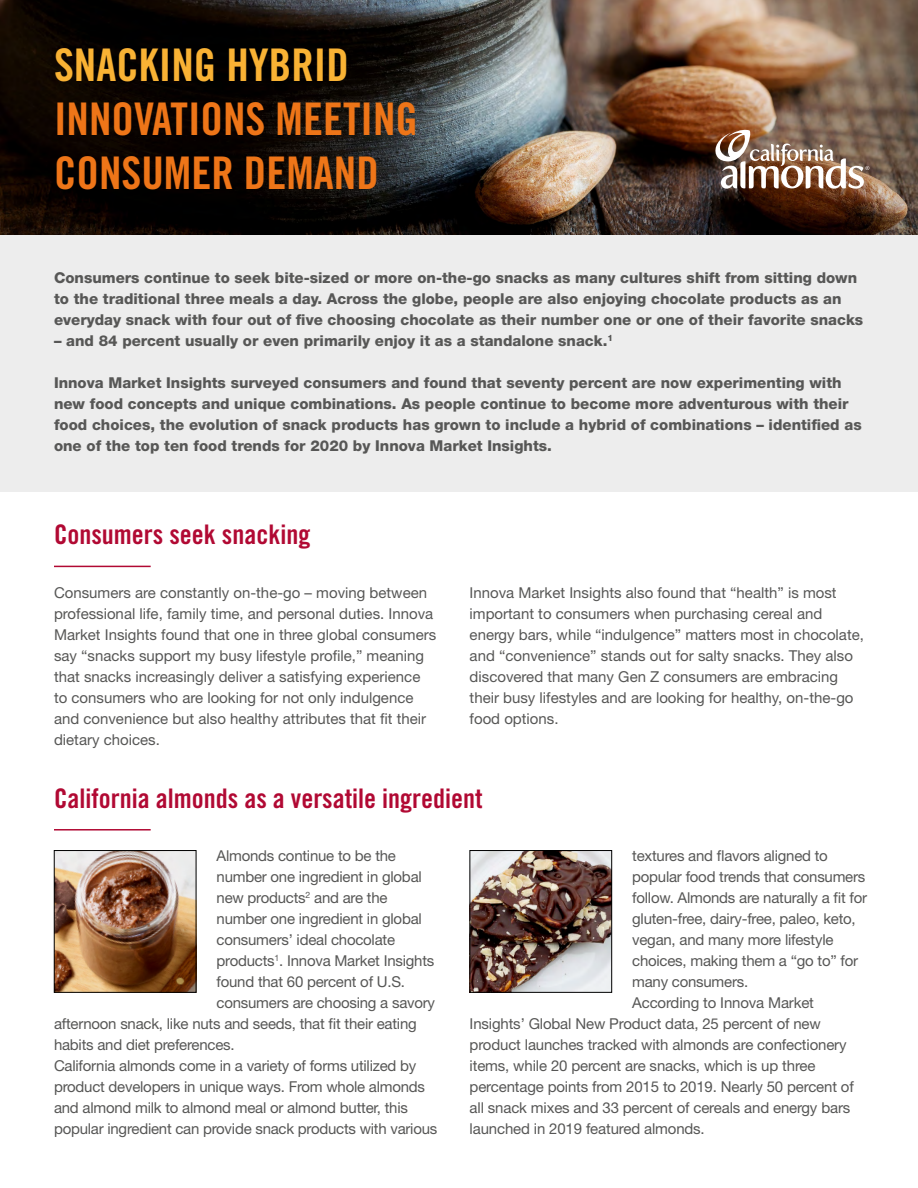
<style>
.page{position:relative;width:918px;height:1188px;background:#fff}
.page>*{position:absolute;margin:0;border:0;box-sizing:border-box;transform-origin:0 0}
.t1{font:45px/54px "Trade Gothic Bold Cond Twenty";color:#ee7518}
.t2{font:45px "Trade Gothic Bold Cond Twenty";color:#f9b234}
.t3{font:27px "Trade Gothic Bold Cond Twenty";color:#b10933}
.t4{font:15px/21px "Helvetica Neue LT Std";letter-spacing:-.01em;color:#575756}
.t5{font:800 15px/21px "Helvetica Neue LT Std";color:#575756}
</style>
<div class="page">
<div style="left:1px;top:235px;width:917px;height:257px;background:#ededed"></div>
<img style="left:0;top:0;width:918px;height:235px">
<hr style="left:54px;top:566px;width:97px;height:1px;background:#b10933">
<hr style="left:54px;top:829px;width:97px;height:2px;background:#b10933">
<img style="left:713px;top:128px;width:156px;height:61px">
<img style="left:56px;top:852px;width:138px;height:139px">
<div style="left:54px;top:850px;width:142px;height:143px;border:1px solid #000"></div>
<img style="left:472px;top:852px;width:138px;height:139px">
<div style="left:470px;top:850px;width:142px;height:143px;border:1px solid #000"></div>
<h1 class="t2" style="left:54px;top:37px;width:296px">SNACKING HYBRID</h1>
<h1 class="t1" style="left:54px;top:91px;width:366px">INNOVATIONS MEETING<br>CONSUMER DEMAND</h1>
<p class="t5" style="left:54px;top:268px;width:811px">Consumers continue to seek bite-sized or more on-the-go snacks as many cultures shift from sitting down to the traditional three meals a day. Across the globe, people are also enjoying chocolate products as an everyday snack with four out of five choosing chocolate as their number one or one of their favorite snacks</p>
<p class="t5" style="left:54px;top:331px;width:561px">– and 84 percent usually or even primarily enjoy it as a standalone snack.<sup>1</sup></p>
<p class="t5" style="left:54px;top:373px;width:809px">Innova Market Insights surveyed consumers and found that seventy percent are now experimenting with new food concepts and unique combinations. As people continue to become more adventurous with their food choices, the evolution of snack products has grown to include a hybrid of combinations – identified as one of the top ten food trends for 2020 by Innova Market Insights.</p>
<h2 class="t3" style="left:54px;top:518px;width:258px">Consumers seek snacking</h2>
<p class="t4" style="left:54px;top:582px;width:384px">Consumers are constantly on-the-go – moving between professional life, family time, and personal duties. Innova Market Insights found that one in three global consumers say “snacks support my busy lifestyle profile,” meaning that snacks increasingly deliver a satisfying experience to consumers who are looking for not only indulgence and convenience but also healthy attributes that fit their dietary choices.</p>
<p class="t4" style="left:470px;top:582px;width:396px">Innova Market Insights also found that “health” is most important to consumers when purchasing cereal and energy bars, while “indulgence” matters most in chocolate, and “convenience” stands out for salty snacks. They also discovered that many Gen Z consumers are embracing their busy lifestyles and are looking for healthy, on-the-go food options.</p>
<h2 class="t3" style="left:54px;top:782px;width:430px">California almonds as a versatile ingredient</h2>
<p class="t4" style="left:217px;top:845px;width:181px">Almonds continue to be the</p>
<p class="t4" style="left:217px;top:866px;width:207px">number one ingredient in global</p>
<p class="t4" style="left:217px;top:887px;width:172px">new products<sup>2</sup> and are the</p>
<p class="t4" style="left:217px;top:908px;width:207px">number one ingredient in global</p>
<p class="t4" style="left:217px;top:929px;width:180px">consumers’ ideal chocolate</p>
<p class="t4" style="left:217px;top:950px;width:219px">products<sup>1</sup>. Innova Market Insights</p>
<p class="t4" style="left:217px;top:971px;width:190px">found that 60 percent of U.S.</p>
<p class="t4" style="left:217px;top:992px;width:220px">consumers are choosing a savory</p>
<p class="t4" style="left:54px;top:1013px;width:364px">afternoon snack, like nuts and seeds, that fit their eating</p>
<p class="t4" style="left:54px;top:1034px;width:182px">habits and diet preferences.</p>
<p class="t4" style="left:54px;top:1055px;width:364px">California almonds come in a variety of forms utilized by</p>
<p class="t4" style="left:54px;top:1076px;width:373px">product developers in unique ways. From whole almonds</p>
<p class="t4" style="left:54px;top:1097px;width:356px">and almond milk to almond meal or almond butter, this</p>
<p class="t4" style="left:54px;top:1118px;width:385px">popular ingredient can provide snack products with various</p>
<p class="t4" style="left:632px;top:845px;width:197px">textures and flavors aligned to</p>
<p class="t4" style="left:632px;top:866px;width:235px">popular food trends that consumers</p>
<p class="t4" style="left:632px;top:887px;width:237px">follow. Almonds are naturally a fit for</p>
<p class="t4" style="left:632px;top:908px;width:225px">gluten-free, dairy-free, paleo, keto,</p>
<p class="t4" style="left:632px;top:929px;width:203px">vegan, and many more lifestyle</p>
<p class="t4" style="left:632px;top:950px;width:227px">choices, making them a “go to” for</p>
<p class="t4" style="left:632px;top:971px;width:118px">many consumers.</p>
<p class="t4" style="left:632px;top:992px;width:183px">According to Innova Market</p>
<p class="t4" style="left:470px;top:1013px;width:353px">Insights’ Global New Product data, 25 percent of new</p>
<p class="t4" style="left:470px;top:1034px;width:378px">product launches tracked with almonds are confectionery</p>
<p class="t4" style="left:470px;top:1055px;width:347px">items, while 20 percent are snacks, which is up three</p>
<p class="t4" style="left:470px;top:1076px;width:386px">percentage points from 2015 to 2019. Nearly 50 percent of</p>
<p class="t4" style="left:470px;top:1097px;width:382px">all snack mixes and 33 percent of cereals and energy bars</p>
<p class="t4" style="left:470px;top:1118px;width:237px">launched in 2019 featured almonds.</p>
</div>
